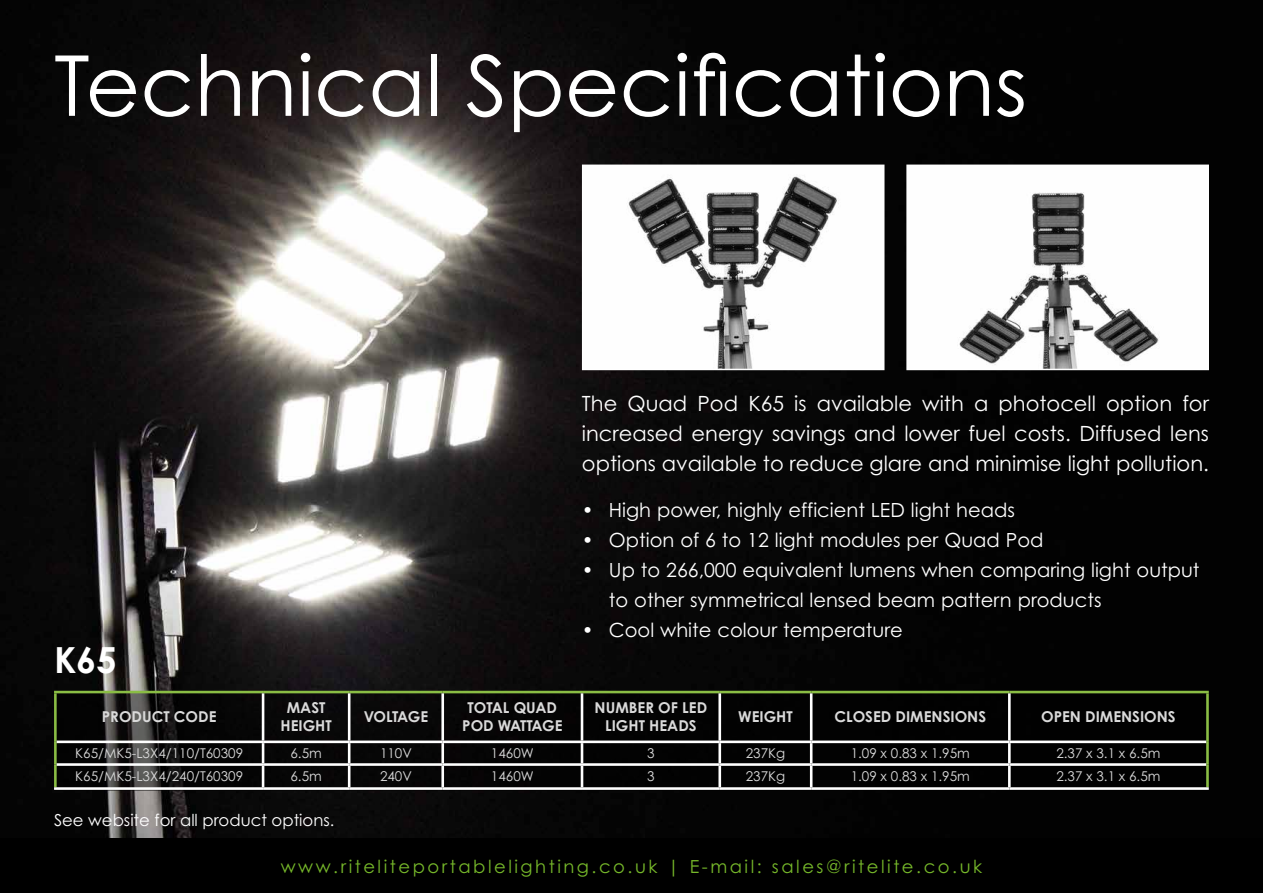
<style>
.page{position:relative;width:1263px;height:893px;background:#fff}
.page>*{position:absolute;margin:0;border:0;box-sizing:border-box;transform-origin:0 0}
.t1{font:84px "Century Gothic Pro";color:#fff}
.t2{font:700 36px "Century Gothic Pro";color:#fff}
.t3{font:21px/30px "Century Gothic Pro";color:#fff;text-align:justify}
.t4{font:19.5px/30px "Century Gothic Pro";color:#fff}
.t5{font:18px "Century Gothic Pro";letter-spacing:.14em;color:#76b82a}
.t6{font:16.5px "Century Gothic Pro";color:#fff}
.t7{font:700 15px/18px "Century Gothic Pro";color:#dadada;text-align:center}
.t8{font:700 15px "Century Gothic Pro";letter-spacing:-.045em;color:#dadada}
.t9{font:13.5px "Century Gothic Pro";color:#dadada}
</style>
<div class="page">
<img style="left:0;top:0;width:1263px;height:838px">
<img style="left:909px;top:168px;width:297px;height:199px">
<img style="left:585px;top:168px;width:296px;height:199px">
<div style="left:54px;top:691px;width:1155px;height:99px;background:#000"></div>
<hr style="left:54px;top:691px;width:209px;height:2px;background:#8abd44">
<hr style="left:54px;top:693px;width:3px;height:49px;background:#8abd44">
<hr style="left:263px;top:691px;width:86px;height:2px;background:#8abd44">
<hr style="left:349px;top:691px;width:94px;height:2px;background:#8abd44">
<hr style="left:443px;top:691px;width:139px;height:2px;background:#8abd44">
<hr style="left:582px;top:691px;width:138px;height:2px;background:#8abd44">
<hr style="left:720px;top:691px;width:91px;height:2px;background:#8abd44">
<hr style="left:811px;top:691px;width:198px;height:2px;background:#8abd44">
<hr style="left:1009px;top:691px;width:200px;height:2px;background:#8abd44">
<hr style="left:1206px;top:693px;width:3px;height:49px;background:#8abd44">
<hr style="left:54px;top:742px;width:3px;height:22px;background:#8abd44">
<hr style="left:1206px;top:742px;width:3px;height:22px;background:#8abd44">
<hr style="left:54px;top:764px;width:3px;height:23px;background:#8abd44">
<hr style="left:1206px;top:764px;width:3px;height:23px;background:#8abd44">
<hr style="left:262px;top:693px;width:2px;height:47px;background:#fff">
<hr style="left:348px;top:693px;width:2px;height:47px;background:#fff">
<hr style="left:441px;top:693px;width:3px;height:47px;background:#fff">
<hr style="left:581px;top:693px;width:2px;height:47px;background:#fff">
<hr style="left:718px;top:693px;width:3px;height:47px;background:#fff">
<hr style="left:810px;top:693px;width:2px;height:47px;background:#fff">
<hr style="left:1008px;top:693px;width:3px;height:47px;background:#fff">
<hr style="left:57px;top:740px;width:206px;height:3px;background:#fff">
<hr style="left:263px;top:740px;width:86px;height:3px;background:#fff">
<hr style="left:262px;top:743px;width:2px;height:20px;background:#fff">
<hr style="left:349px;top:740px;width:94px;height:3px;background:#fff">
<hr style="left:348px;top:743px;width:2px;height:20px;background:#fff">
<hr style="left:443px;top:740px;width:139px;height:3px;background:#fff">
<hr style="left:441px;top:743px;width:3px;height:20px;background:#fff">
<hr style="left:582px;top:740px;width:138px;height:3px;background:#fff">
<hr style="left:581px;top:743px;width:2px;height:20px;background:#fff">
<hr style="left:720px;top:740px;width:91px;height:3px;background:#fff">
<hr style="left:718px;top:743px;width:3px;height:20px;background:#fff">
<hr style="left:811px;top:740px;width:198px;height:3px;background:#fff">
<hr style="left:810px;top:743px;width:2px;height:20px;background:#fff">
<hr style="left:1009px;top:740px;width:197px;height:3px;background:#fff">
<hr style="left:1008px;top:743px;width:3px;height:20px;background:#fff">
<hr style="left:57px;top:763px;width:206px;height:3px;background:#fff">
<hr style="left:263px;top:763px;width:86px;height:3px;background:#fff">
<hr style="left:262px;top:766px;width:2px;height:21px;background:#fff">
<hr style="left:349px;top:763px;width:94px;height:3px;background:#fff">
<hr style="left:348px;top:766px;width:2px;height:21px;background:#fff">
<hr style="left:443px;top:763px;width:139px;height:3px;background:#fff">
<hr style="left:441px;top:766px;width:3px;height:21px;background:#fff">
<hr style="left:582px;top:763px;width:138px;height:3px;background:#fff">
<hr style="left:581px;top:766px;width:2px;height:21px;background:#fff">
<hr style="left:720px;top:763px;width:91px;height:3px;background:#fff">
<hr style="left:718px;top:766px;width:3px;height:21px;background:#fff">
<hr style="left:811px;top:763px;width:198px;height:3px;background:#fff">
<hr style="left:810px;top:766px;width:2px;height:21px;background:#fff">
<hr style="left:1009px;top:763px;width:197px;height:3px;background:#fff">
<hr style="left:1008px;top:766px;width:3px;height:21px;background:#fff">
<hr style="left:54px;top:787px;width:209px;height:3px;background:#fff">
<hr style="left:263px;top:787px;width:86px;height:3px;background:#fff">
<hr style="left:349px;top:787px;width:94px;height:3px;background:#fff">
<hr style="left:443px;top:787px;width:139px;height:3px;background:#fff">
<hr style="left:582px;top:787px;width:138px;height:3px;background:#fff">
<hr style="left:720px;top:787px;width:91px;height:3px;background:#fff">
<hr style="left:811px;top:787px;width:198px;height:3px;background:#fff">
<hr style="left:1009px;top:787px;width:200px;height:3px;background:#fff">
<div style="left:0;top:838px;width:1263px;height:55px;background:#000"></div>
<h1 class="t1" style="left:54px;top:34px;width:975px">Technical Specifications</h1>
<p class="t3" style="left:582px;top:388px;width:629px">The Quad Pod K65 is available with a photocell option for increased energy savings and lower fuel costs. Diffused lens options available to reduce glare and minimise light pollution.</p>
<h2 class="t2" style="left:54px;top:637px;width:64px">K65</h2>
<p class="t4" style="left:582px;top:495px;width:435px">• High power, highly efficient LED light heads</p>
<p class="t4" style="left:582px;top:525px;width:463px">• Option of 6 to 12 light modules per Quad Pod</p>
<p class="t4" style="left:609px;top:555px;width:592px;text-indent:-27px">• Up to 266,000 equivalent lumens when comparing light output to other symmetrical lensed beam pattern products</p>
<p class="t4" style="left:582px;top:615px;width:322px">• Cool white colour temperature</p>
<p class="t7" style="left:102px;top:708px;width:116px">PRODUCT CODE</p>
<p class="t7" style="left:280px;top:699px;width:53px">MAST<br>HEIGHT</p>
<p class="t8" style="left:364px;top:708px;width:66px">VOLTAGE</p>
<p class="t7" style="left:462px;top:699px;width:102px">TOTAL QUAD<br>POD WATTAGE</p>
<p class="t7" style="left:595px;top:699px;width:114px">NUMBER OF LED<br>LIGHT HEADS</p>
<p class="t7" style="left:738px;top:708px;width:56px">WEIGHT</p>
<p class="t7" style="left:834px;top:708px;width:153px">CLOSED DIMENSIONS</p>
<p class="t7" style="left:1041px;top:708px;width:136px">OPEN DIMENSIONS</p>
<p class="t9" style="left:75px;top:745px;width:169px">K65/MK5-L3X4/110/T60309</p>
<p class="t9" style="left:290px;top:745px;width:33px">6.5m</p>
<p class="t9" style="left:380px;top:745px;width:33px">110V</p>
<p class="t9" style="left:491px;top:745px;width:44px">1460W</p>
<p class="t9" style="left:647px;top:745px;width:9px">3</p>
<p class="t9" style="left:746px;top:745px;width:41px">237Kg</p>
<p class="t9" style="left:851px;top:745px;width:121px">1.09 x 0.83 x 1.95m</p>
<p class="t9" style="left:1056px;top:745px;width:106px">2.37 x 3.1 x 6.5m</p>
<p class="t9" style="left:75px;top:768px;width:169px">K65/MK5-L3X4/240/T60309</p>
<p class="t9" style="left:290px;top:768px;width:33px">6.5m</p>
<p class="t9" style="left:380px;top:768px;width:33px">240V</p>
<p class="t9" style="left:491px;top:768px;width:44px">1460W</p>
<p class="t9" style="left:647px;top:768px;width:9px">3</p>
<p class="t9" style="left:746px;top:768px;width:41px">237Kg</p>
<p class="t9" style="left:851px;top:768px;width:121px">1.09 x 0.83 x 1.95m</p>
<p class="t9" style="left:1056px;top:768px;width:106px">2.37 x 3.1 x 6.5m</p>
<p class="t6" style="left:54px;top:810px;width:282px">See website for all product options.</p>
<p class="t5" style="left:281px;top:855px;width:703px">www.riteliteportablelighting.co.uk | E-mail: sales@ritelite.co.uk</p>
</div>
